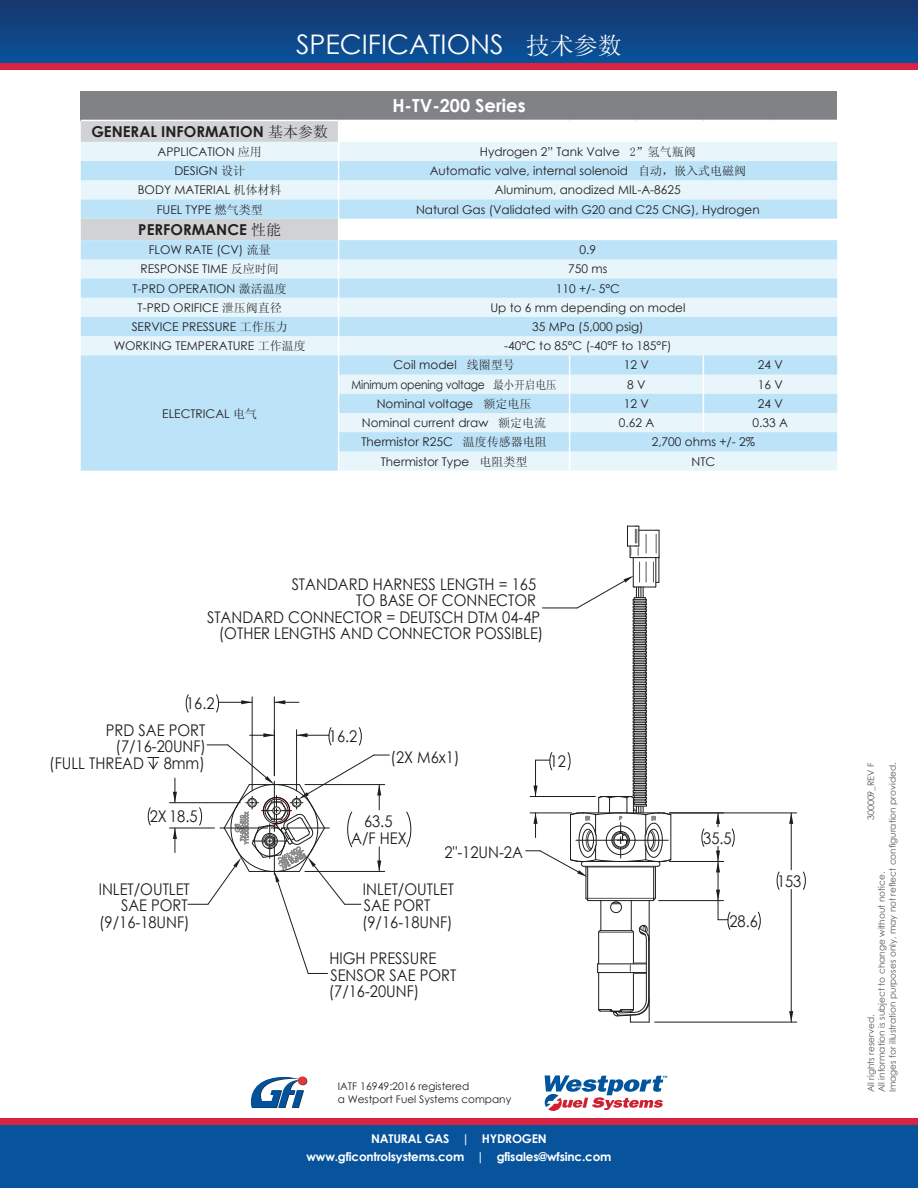
<style>
.page{position:relative;width:918px;height:1188px;background:#fff}
.page>*{position:absolute;margin:0;border:0;box-sizing:border-box;transform-origin:0 0}
.t1{font:27px "Century Gothic";color:#fff}
.t2{font:700 18px "Century Gothic";color:#fff}
.t3{font:16.05px/16.5px "Century Gothic";color:#1d1d1b;text-align:right;scale:.91 1}
.t4{font:700 15px "Century Gothic";color:#231f20}
.t5{font:12px "Century Gothic";color:#231f20}
.t6{font:700 12px "Century Gothic";letter-spacing:-.015em;color:#fff}
.t7{font:12px "Century Gothic";letter-spacing:-.02em;color:#231f20;scale:.9 1}
.t8{font:10.5px "Century Gothic";color:#231f20}
.t9{font:9px "Century Gothic";color:#57585a}
.s1{font-family:"Sim Sun";font-size:24px}
.s2{font-family:"Sim Sun";font-weight:400}
.s3{font-family:"Sim Sun"}
</style>
<div class="page">
<hr style="left:586px;top:867px;width:1px;height:31px;background:#1d1d1b">
<hr style="left:655px;top:867px;width:1px;height:31px;background:#1d1d1b">
<hr style="left:649px;top:901px;width:1px;height:38px;background:#1d1d1b">
<hr style="left:631px;top:901px;width:1px;height:30px;background:#1d1d1b">
<hr style="left:601px;top:901px;width:1px;height:30px;background:#1d1d1b">
<hr style="left:671px;top:815px;width:1px;height:45px;background:#1d1d1b">
<hr style="left:586px;top:898px;width:69px;height:1px;background:#575756">
<hr style="left:588px;top:900px;width:65px;height:1px;background:#1d1d1b">
<svg style="left:612px;top:902px;width:8px;height:3px"></svg>
<div style="left:610px;top:902px;width:12px;height:11px;border:1px solid #1d1d1b;border-radius:50%"></div>
<svg style="left:597px;top:925px;width:53px;height:98px"></svg>
<svg style="left:406px;top:812px;width:6px;height:35px"></svg>
<svg style="left:148px;top:807px;width:3px;height:18px"></svg>
<hr style="left:169px;top:828px;width:46px;height:1px;background:#1d1d1b">
<hr style="left:169px;top:802px;width:71px;height:1px;background:#1d1d1b">
<svg style="left:173px;top:828px;width:4px;height:25px"></svg>
<svg style="left:173px;top:778px;width:4px;height:25px"></svg>
<svg style="left:185px;top:694px;width:4px;height:18px"></svg>
<svg style="left:216px;top:694px;width:3px;height:18px"></svg>
<svg style="left:241px;top:700px;width:11px;height:4px"></svg>
<hr style="left:274px;top:697px;width:1px;height:79px;background:#1d1d1b">
<hr style="left:252px;top:697px;width:1px;height:94px;background:#1d1d1b">
<svg style="left:274px;top:700px;width:25px;height:4px"></svg>
<hr style="left:219px;top:702px;width:33px;height:1px;background:#1d1d1b">
<svg style="left:148px;top:757px;width:11px;height:12px"></svg>
<svg style="left:758px;top:912px;width:3px;height:18px"></svg>
<hr style="left:659px;top:900px;width:65px;height:1px;background:#1d1d1b">
<svg style="left:716px;top:890px;width:14px;height:40px"></svg>
<hr style="left:718px;top:862px;width:1px;height:39px;background:#1d1d1b">
<svg style="left:776px;top:872px;width:3px;height:18px"></svg>
<svg style="left:803px;top:872px;width:3px;height:18px"></svg>
<svg style="left:789px;top:814px;width:4px;height:10px"></svg>
<svg style="left:789px;top:1011px;width:4px;height:11px"></svg>
<hr style="left:670px;top:813px;width:127px;height:1px;background:#1d1d1b">
<hr style="left:655px;top:1022px;width:142px;height:1px;background:#1d1d1b">
<hr style="left:791px;top:813px;width:1px;height:57px;background:#1d1d1b">
<hr style="left:791px;top:889px;width:1px;height:133px;background:#1d1d1b">
<svg style="left:701px;top:829px;width:3px;height:18px"></svg>
<svg style="left:732px;top:829px;width:3px;height:18px"></svg>
<hr style="left:670px;top:861px;width:54px;height:1px;background:#1d1d1b">
<svg style="left:716px;top:846px;width:4px;height:26px"></svg>
<svg style="left:716px;top:813px;width:4px;height:14px"></svg>
<svg style="left:188px;top:727px;width:201px;height:247px"></svg>
<hr style="left:587px;top:867px;width:1px;height:33px;background:#1d1d1b">
<hr style="left:653px;top:867px;width:1px;height:33px;background:#1d1d1b">
<svg style="left:526px;top:526px;width:145px;height:351px"></svg>
<div style="left:0;top:1124px;width:918px;height:64px;background:#07549d"></div>
<div style="left:0;top:1118px;width:918px;height:6px;background:#da2343"></div>
<div style="left:0;top:0;width:918px;height:64px;background:linear-gradient(to bottom,#19366c,#07539a)"></div>
<div style="left:0;top:64px;width:918px;height:6px;background:#da2343"></div>
<svg style="left:298px;top:1076px;width:9px;height:9px"></svg>
<svg style="left:251px;top:1077px;width:53px;height:31px"></svg>
<svg style="left:545px;top:1075px;width:122px;height:36px"></svg>
<div style="left:81px;top:91px;width:756px;height:29px;background:#808285"></div>
<div style="left:339px;top:142px;width:498px;height:19px;background:#e8f6fc"></div>
<svg style="left:339px;top:161px;width:498px;height:310px;background:#d4edfa"></svg>
<svg style="left:81px;top:121px;width:258px;height:350px;background:#cae6f4"></svg>
<svg style="left:569px;top:355px;width:1px;height:116px"></svg>
<svg style="left:703px;top:355px;width:1px;height:77px"></svg>
<p class="t1" style="left:296px;top:25px;width:327px">SPECIFICATIONS <span class="s1">技术参数</span></p>
<p class="t2" style="left:392px;top:94px;width:135px">H-TV-200 Series</p>
<p class="t4" style="left:91px;top:122px;width:238px">GENERAL INFORMATION <span class="s2">基本参数</span></p>
<p class="t5" style="left:157px;top:143px;width:106px">APPLICATION <span class="s3">应用</span></p>
<p class="t5" style="left:480px;top:143px;width:218px">Hydrogen 2” Tank Valve <span class="s3">2”氢气瓶阀</span></p>
<p class="t5" style="left:174px;top:162px;width:72px">DESIGN <span class="s3">设计</span></p>
<p class="t5" style="left:430px;top:162px;width:318px">Automatic valve, internal solenoid <span class="s3">自动，嵌入式电磁阀</span></p>
<p class="t5" style="left:138px;top:182px;width:145px">BODY MATERIAL <span class="s3">机体材料</span></p>
<p class="t5" style="left:495px;top:182px;width:187px">Aluminum, anodized MIL-A-8625</p>
<p class="t5" style="left:157px;top:201px;width:108px">FUEL TYPE <span class="s3">燃气类型</span></p>
<p class="t5" style="left:416px;top:201px;width:345px">Natural Gas (Validated with G20 and C25 CNG), Hydrogen</p>
<p class="t4" style="left:138px;top:220px;width:144px">PERFORMANCE <span class="s2">性能</span></p>
<p class="t5" style="left:149px;top:242px;width:124px">FLOW RATE (CV) <span class="s3">流量</span></p>
<p class="t5" style="left:580px;top:242px;width:18px">0.9</p>
<p class="t5" style="left:140px;top:261px;width:140px">RESPONSE TIME <span class="s3">反应时间</span></p>
<p class="t5" style="left:568px;top:261px;width:41px">750 ms</p>
<p class="t5" style="left:133px;top:280px;width:156px">T-PRD OPERATION <span class="s3">激活温度</span></p>
<p class="t5" style="left:556px;top:280px;width:66px">110 +/- 5°C</p>
<p class="t5" style="left:138px;top:299px;width:146px">T-PRD ORIFICE <span class="s3">泄压阀直径</span></p>
<p class="t5" style="left:490px;top:299px;width:197px">Up to 6 mm depending on model</p>
<p class="t5" style="left:132px;top:318px;width:158px">SERVICE PRESSURE <span class="s3">工作压力</span></p>
<p class="t5" style="left:532px;top:318px;width:113px">35 MPa (5,000 psig)</p>
<p class="t5" style="left:114px;top:338px;width:193px">WORKING TEMPERATURE <span class="s3">工作温度</span></p>
<p class="t5" style="left:504px;top:338px;width:169px">-40°C to 85°C (-40°F to 185°F)</p>
<p class="t5" style="left:162px;top:405px;width:96px">ELECTRICAL <span class="s3">电气</span></p>
<p class="t5" style="left:393px;top:357px;width:123px">Coil model <span class="s3">线圈型号</span></p>
<p class="t5" style="left:624px;top:357px;width:27px">12 V</p>
<p class="t5" style="left:758px;top:357px;width:27px">24 V</p>
<p class="t7" style="left:351px;top:376px;width:230px">Minimum opening voltage <span class="s3">最小开启电压</span></p>
<p class="t5" style="left:627px;top:376px;width:20px">8 V</p>
<p class="t5" style="left:758px;top:376px;width:27px">16 V</p>
<p class="t5" style="left:377px;top:395px;width:156px">Nominal voltage <span class="s3">额定电压</span></p>
<p class="t5" style="left:624px;top:395px;width:27px">12 V</p>
<p class="t5" style="left:758px;top:395px;width:27px">24 V</p>
<p class="t5" style="left:362px;top:414px;width:186px">Nominal current draw <span class="s3">额定电流</span></p>
<p class="t5" style="left:619px;top:414px;width:37px">0.62 A</p>
<p class="t5" style="left:753px;top:414px;width:37px">0.33 A</p>
<p class="t5" style="left:361px;top:434px;width:187px">Thermistor R25C <span class="s3">温度传感器电阻</span></p>
<p class="t5" style="left:652px;top:434px;width:105px">2,700 ohms +/- 2%</p>
<p class="t5" style="left:381px;top:453px;width:148px">Thermistor Type <span class="s3">电阻类型</span></p>
<p class="t5" style="left:692px;top:453px;width:25px">NTC</p>
<p class="t3" style="left:292px;top:576px;width:270px">STANDARD HARNESS LENGTH = 165</p>
<p class="t3" style="left:356px;top:592px;width:199px">TO BASE OF CONNECTOR</p>
<p class="t3" style="left:207px;top:609px;width:368px">STANDARD CONNECTOR = DEUTSCH DTM 04-4P</p>
<p class="t3" style="left:219px;top:625px;width:358px">(OTHER LENGTHS AND CONNECTOR POSSIBLE)</p>
<p class="t3" style="left:186px;top:695px;width:33px">16.2</p>
<p class="t3" style="left:49px;top:721px;width:174px">PRD SAE PORT (7/16-20UNF)<br>(FULL THREAD 8mm)</p>
<p class="t3" style="left:150px;top:808px;width:54px">2X 18.5</p>
<p class="t3" style="left:329px;top:728px;width:33px">16.2</p>
<p class="t3" style="left:391px;top:748px;width:77px">(2X M6x1)</p>
<p class="t3" style="left:351px;top:812px;width:62px;line-height:17.4px;text-align:center">63.5<br>A/F HEX</p>
<p class="t3" style="left:445px;top:844px;width:87px">2"-12UN-2A</p>
<p class="t3" style="left:99px;top:881px;width:102px">INLET/OUTLET<br>SAE PORT (9/16-18UNF)</p>
<p class="t3" style="left:362px;top:881px;width:102px;text-align:left">INLET/OUTLET<br>SAE PORT (9/16-18UNF)</p>
<p class="t3" style="left:329px;top:950px;width:142px;text-align:left">HIGH PRESSURE<br>SENSOR SAE PORT (7/16-20UNF)</p>
<p class="t3" style="left:550px;top:753px;width:19px">12</p>
<p class="t8" style="left:338px;top:1079px;width:133px">IATF 16949:2016 registered</p>
<p class="t8" style="left:338px;top:1092px;width:175px">a Westport Fuel Systems company</p>
<p class="t6" style="left:371px;top:1131px;width:177px">NATURAL GAS | HYDROGEN</p>
<p class="t6" style="left:307px;top:1149px;width:307px">www.gficontrolsystems.com | gfisales@wfsinc.com</p>
<p class="t3" style="left:703px;top:829px;width:33px">35.5</p>
<p class="t3" style="left:729px;top:912px;width:33px">28.6</p>
<p class="t3" style="left:777px;top:872px;width:28px">153</p>
<p class="t9" style="left:865px;top:820px;width:59px;rotate:-90deg">300009_REV F</p>
<p class="t9" style="left:886px;top:1092px;width:331px;rotate:-90deg">Images for illustration purposes only, may not reflect configuration provided.</p>
<p class="t9" style="left:875px;top:1092px;width:222px;rotate:-90deg">All information is subject to change without notice.</p>
<p class="t9" style="left:865px;top:1092px;width:79px;rotate:-90deg">All rights reserved.</p>
</div>
